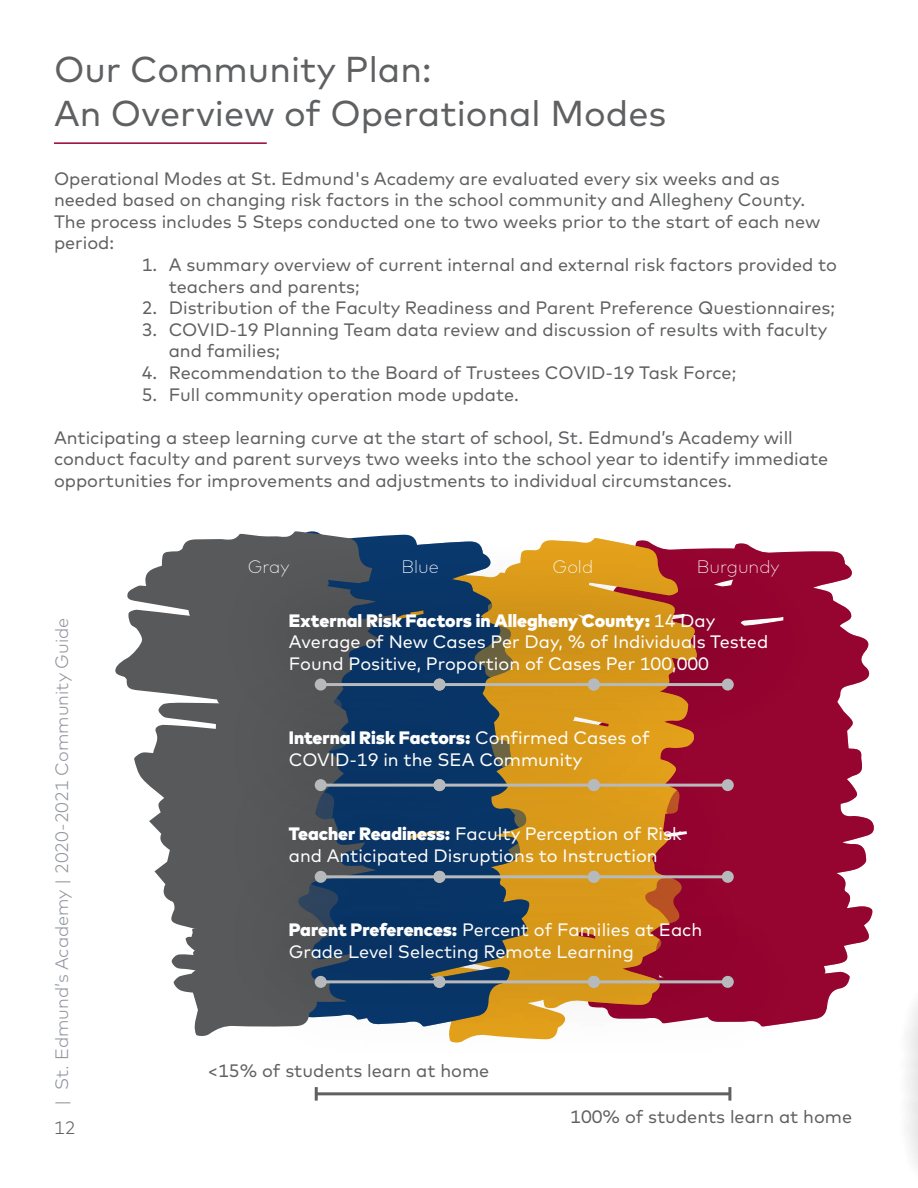
<style>
.page{position:relative;width:918px;height:1188px;background:#fff}
.page>*{position:absolute;margin:0;border:0;box-sizing:border-box;transform-origin:0 0}
.t1{font:36px/43.2px "Mark";color:#5f6062}
.t2{font:18px/21.6px "Mark";color:#5f6062}
.t3{font:18px/21.6px "Mark";color:#fff}
.t4{font:300 18px "Mark";color:#91969d}
.t5{font:200 18px "Mark";color:#fff}
.t6{font:300 18px "Mark";color:#5f6062}
.s1{font-weight:900}
</style>
<div class="page">
<hr style="left:54px;top:142px;width:213px;height:2px;background:#960430">
<svg style="left:115px;top:534px;width:232px;height:502px;fill:#58595b"></svg>
<svg style="left:707px;top:551px;width:167px;height:471px;fill:#960430"></svg>
<div style="left:220px;top:541px;width:607px;height:201px;background:#000;opacity:.75"></div>
<div style="left:222px;top:658px;width:485px;height:179px;background:#000;opacity:.75"></div>
<div style="left:223px;top:755px;width:516px;height:180px;background:#000;opacity:.75"></div>
<div style="left:222px;top:851px;width:536px;height:180px;background:#000;opacity:.75"></div>
<hr style="left:316px;top:1092px;width:414px;height:3px;background:#5f6062">
<hr style="left:315px;top:1087px;width:3px;height:14px;background:#5f6062">
<hr style="left:728px;top:1087px;width:3px;height:14px;background:#5f6062">
<hr style="left:321px;top:683px;width:118px;height:3px;background:#b7babc">
<div style="left:315px;top:679px;width:12px;height:12px;background:#b7babc;border-radius:50%"></div>
<hr style="left:440px;top:683px;width:154px;height:3px;background:#b7babc">
<div style="left:434px;top:679px;width:12px;height:12px;background:#b7babc;border-radius:50%"></div>
<hr style="left:594px;top:683px;width:134px;height:3px;background:#b7babc">
<div style="left:588px;top:679px;width:12px;height:12px;background:#b7babc;border-radius:50%"></div>
<div style="left:722px;top:679px;width:12px;height:12px;background:#b7babc;border-radius:50%"></div>
<hr style="left:321px;top:784px;width:118px;height:3px;background:#b7babc">
<div style="left:315px;top:779px;width:12px;height:12px;background:#b7babc;border-radius:50%"></div>
<hr style="left:440px;top:784px;width:154px;height:3px;background:#b7babc">
<div style="left:434px;top:779px;width:12px;height:12px;background:#b7babc;border-radius:50%"></div>
<hr style="left:594px;top:784px;width:134px;height:3px;background:#b7babc">
<div style="left:588px;top:779px;width:12px;height:12px;background:#b7babc;border-radius:50%"></div>
<div style="left:722px;top:779px;width:12px;height:12px;background:#b7babc;border-radius:50%"></div>
<hr style="left:321px;top:875px;width:118px;height:3px;background:#b7babc">
<div style="left:315px;top:871px;width:12px;height:12px;background:#b7babc;border-radius:50%"></div>
<hr style="left:440px;top:875px;width:154px;height:3px;background:#b7babc">
<div style="left:434px;top:871px;width:12px;height:12px;background:#b7babc;border-radius:50%"></div>
<hr style="left:594px;top:875px;width:134px;height:3px;background:#b7babc">
<div style="left:588px;top:871px;width:12px;height:12px;background:#b7babc;border-radius:50%"></div>
<div style="left:722px;top:871px;width:12px;height:12px;background:#b7babc;border-radius:50%"></div>
<div style="left:249px;top:904px;width:551px;height:156px;background:#000;opacity:.75"></div>
<hr style="left:321px;top:980px;width:118px;height:3px;background:#b7babc">
<div style="left:315px;top:976px;width:12px;height:12px;background:#b7babc;border-radius:50%"></div>
<hr style="left:440px;top:980px;width:154px;height:3px;background:#b7babc">
<div style="left:434px;top:976px;width:12px;height:12px;background:#b7babc;border-radius:50%"></div>
<hr style="left:594px;top:980px;width:134px;height:3px;background:#b7babc">
<div style="left:588px;top:976px;width:12px;height:12px;background:#b7babc;border-radius:50%"></div>
<div style="left:722px;top:976px;width:12px;height:12px;background:#b7babc;border-radius:50%"></div>
<div style="left:899px;top:961px;width:19px;height:227px;background:#000;opacity:.75"></div>
<h1 class="t1" style="left:54px;top:48px;width:614px">Our Community Plan:<br>An Overview of Operational Modes</h1>
<p class="t2" style="left:54px;top:168px;width:768px">Operational Modes at St. Edmund's Academy are evaluated every six weeks and as needed based on changing risk factors in the school community and Allegheny County.<br>The process includes 5 Steps conducted one to two weeks prior to the start of each new period:</p>
<p class="t2" style="left:169px;top:254px;width:670px;text-indent:-27px">1. A summary overview of current internal and external risk factors provided to teachers and parents;</p>
<p class="t2" style="left:142px;top:297px;width:695px">2. Distribution of the Faculty Readiness and Parent Preference Questionnaires;</p>
<p class="t2" style="left:169px;top:319px;width:660px;text-indent:-27px">3. COVID-19 Planning Team data review and discussion of results with faculty and families;</p>
<p class="t2" style="left:142px;top:362px;width:596px">4. Recommendation to the Board of Trustees COVID-19 Task Force;</p>
<p class="t2" style="left:142px;top:384px;width:379px">5. Full community operation mode update.</p>
<p class="t2" style="left:54px;top:427px;width:776px">Anticipating a steep learning curve at the start of school, St. Edmund’s Academy will conduct faculty and parent surveys two weeks into the school year to identify immediate opportunities for improvements and adjustments to individual circumstances.</p>
<p class="t4" style="left:51px;top:1106px;width:490px;rotate:-90deg">| St. Edmund’s Academy | 2020-2021 Community Guide</p>
<p class="t6" style="left:54px;top:1117px;width:23px">12</p>
<p class="t5" style="left:248px;top:556px;width:43px">Gray</p>
<p class="t5" style="left:402px;top:556px;width:39px">Blue</p>
<p class="t5" style="left:553px;top:556px;width:42px">Gold</p>
<p class="t5" style="left:697px;top:556px;width:84px">Burgundy</p>
<p class="t3" style="left:289px;top:610px;width:481px"><span class="s1">External Risk Factors in Allegheny County:</span> 14 Day<br>Average of New Cases Per Day, % of Individuals Tested<br>Found Positive, Proportion of Cases Per 100,000</p>
<p class="t3" style="left:289px;top:727px;width:362px"><span class="s1">Internal Risk Factors:</span> Confirmed Cases of<br>COVID-19 in the SEA Community</p>
<p class="t3" style="left:289px;top:823px;width:394px"><span class="s1">Teacher Readiness:</span> Faculty Perception of Risk and Anticipated Disruptions to Instruction</p>
<p class="t3" style="left:289px;top:919px;width:415px"><span class="s1">Parent Preferences:</span> Percent of Families at Each<br>Grade Level Selecting Remote Learning</p>
<p class="t2" style="left:207px;top:1060px;width:284px">&lt;15% of students learn at home</p>
<p class="t2" style="left:570px;top:1106px;width:284px">100% of students learn at home</p>
</div>
